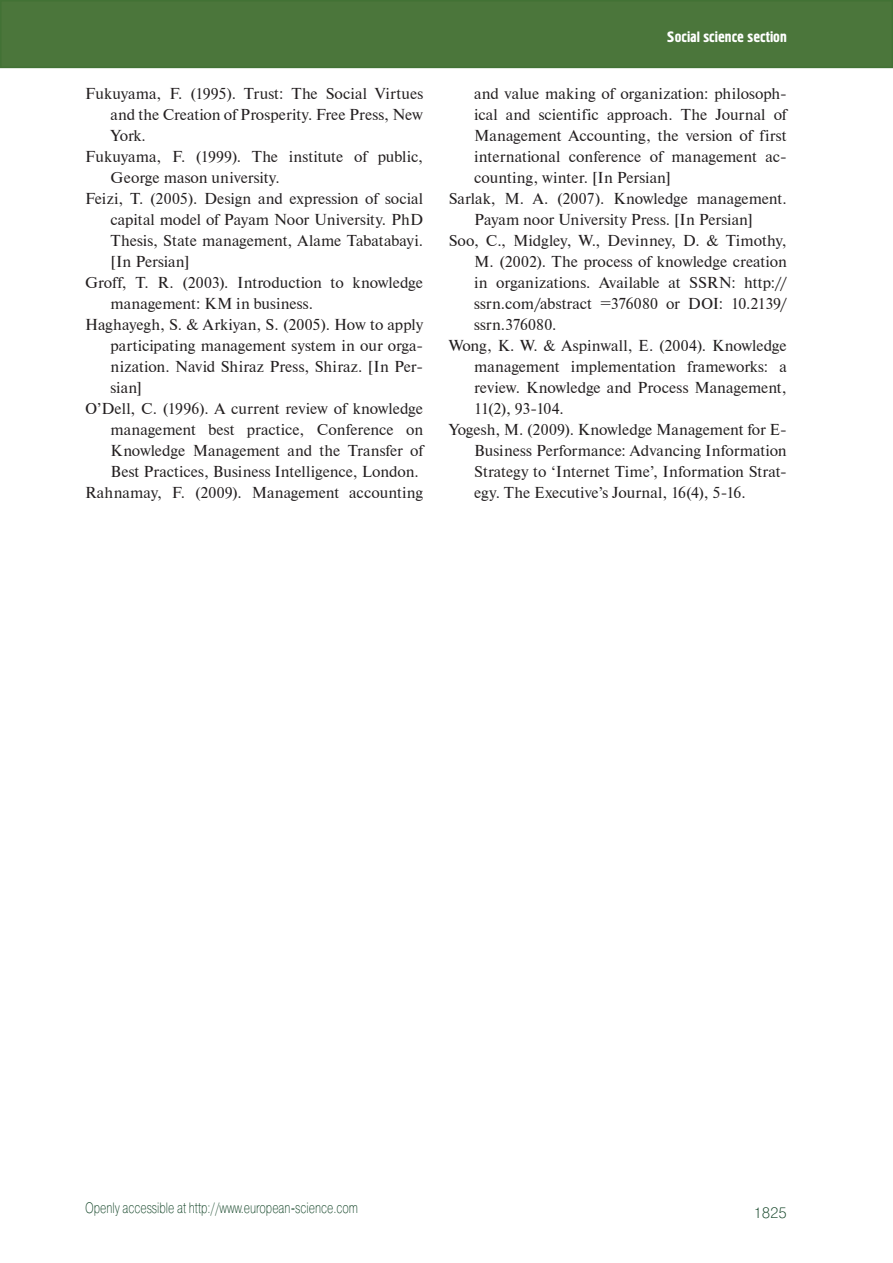
<style>
.page{position:relative;width:893px;height:1263px;background:#fff}
.page>*{position:absolute;margin:0;border:0;box-sizing:border-box;transform-origin:0 0}
.t1{font:15.75px "Newton CTT";color:#231f20}
.t2{font:15px "Pragmatica Light C";color:#0b3e20;scale:.75 1}
.t3{font:15px "Hermes C";color:#fff}
.t4{font:15px "Pragmatica Light C";color:#0b3e20}
</style>
<div class="page">
<div style="left:1px;top:1px;width:891px;height:66px;background:#4b763b"></div>
<div style="left:0;top:0;width:893px;height:68px;border:2px solid #427235"></div>
<p class="t1" style="left:85px;top:85px;width:340px">Fukuyama, F. (1995). Trust: The Social Virtues</p>
<p class="t1" style="left:111px;top:106px;width:314px">and the Creation of Prosperity. Free Press, New</p>
<p class="t1" style="left:111px;top:127px;width:37px">York.</p>
<p class="t1" style="left:85px;top:148px;width:340px">Fukuyama, F. (1999). The institute of public,</p>
<p class="t1" style="left:111px;top:169px;width:171px">George mason university.</p>
<p class="t1" style="left:85px;top:190px;width:340px">Feizi, T. (2005). Design and expression of social</p>
<p class="t1" style="left:111px;top:211px;width:314px">capital model of Payam Noor University. PhD</p>
<p class="t1" style="left:111px;top:232px;width:314px">Thesis, State management, Alame Tabatabayi.</p>
<p class="t1" style="left:111px;top:253px;width:81px">[In Persian]</p>
<p class="t1" style="left:85px;top:274px;width:339px">Groff, T. R. (2003). Introduction to knowledge</p>
<p class="t1" style="left:111px;top:295px;width:204px">management: KM in business.</p>
<p class="t1" style="left:85px;top:316px;width:340px">Haghayegh, S. &amp; Arkiyan, S. (2005). How to apply</p>
<p class="t1" style="left:111px;top:337px;width:314px">participating management system in our orga-</p>
<p class="t1" style="left:111px;top:358px;width:314px">nization. Navid Shiraz Press, Shiraz. [In Per-</p>
<p class="t1" style="left:111px;top:379px;width:33px">sian]</p>
<p class="t1" style="left:85px;top:400px;width:340px">O’Dell, C. (1996). A current review of knowledge</p>
<p class="t1" style="left:111px;top:421px;width:314px">management best practice, Conference on</p>
<p class="t1" style="left:111px;top:442px;width:314px">Knowledge Management and the Transfer of</p>
<p class="t1" style="left:111px;top:463px;width:310px">Best Practices, Business Intelligence, London.</p>
<p class="t1" style="left:85px;top:484px;width:340px">Rahnamay, F. (2009). Management accounting</p>
<p class="t3" style="left:667px;top:32px;width:121px">Social science section</p>
<p class="t1" style="left:474px;top:85px;width:314px">and value making of organization: philosoph-</p>
<p class="t1" style="left:474px;top:106px;width:314px">ical and scientific approach. The Journal of</p>
<p class="t1" style="left:474px;top:127px;width:314px">Management Accounting, the version of first</p>
<p class="t1" style="left:474px;top:148px;width:314px">international conference of management ac-</p>
<p class="t1" style="left:474px;top:169px;width:198px">counting, winter. [In Persian]</p>
<p class="t1" style="left:449px;top:190px;width:340px">Sarlak, M. A. (2007). Knowledge management.</p>
<p class="t1" style="left:474px;top:211px;width:280px">Payam noor University Press. [In Persian]</p>
<p class="t1" style="left:449px;top:232px;width:340px">Soo, C., Midgley, W., Devinney, D. &amp; Timothy,</p>
<p class="t1" style="left:474px;top:253px;width:314px">M. (2002). The process of knowledge creation</p>
<p class="t1" style="left:474px;top:274px;width:314px">in organizations. Available at SSRN: http://</p>
<p class="t1" style="left:474px;top:295px;width:314px">ssrn.com/abstract =376080 or DOI: 10.2139/</p>
<p class="t1" style="left:474px;top:316px;width:84px">ssrn.376080.</p>
<p class="t1" style="left:449px;top:337px;width:340px">Wong, K. W. &amp; Aspinwall, E. (2004). Knowledge</p>
<p class="t1" style="left:474px;top:358px;width:314px">management implementation frameworks: a</p>
<p class="t1" style="left:474px;top:379px;width:314px">review. Knowledge and Process Management,</p>
<p class="t1" style="left:474px;top:400px;width:91px">11(2), 93-104.</p>
<p class="t1" style="left:449px;top:421px;width:340px">Yogesh, M. (2009). Knowledge Management for E-</p>
<p class="t1" style="left:474px;top:442px;width:314px">Business Performance: Advancing Information</p>
<p class="t1" style="left:474px;top:463px;width:314px">Strategy to ‘Internet Time’, Information Strat-</p>
<p class="t1" style="left:474px;top:484px;width:273px">egy. The Executive’s Journal, 16(4), 5-16.</p>
<p class="t2" style="left:85px;top:1202px;width:365px">Openly accessible at http://www.european-science.com</p>
<p class="t4" style="left:753px;top:1208px;width:35px">1825</p>
</div>
